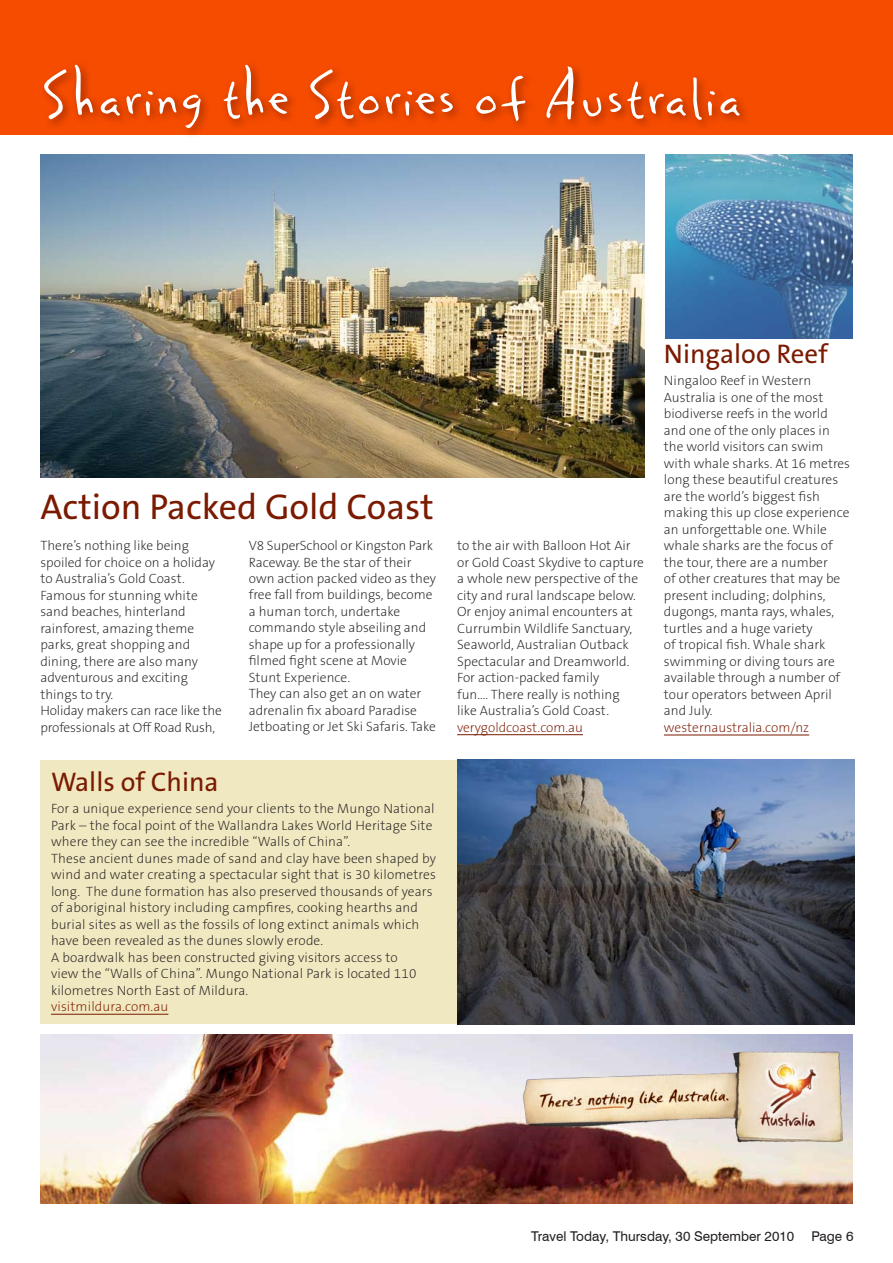
<style>
.page{position:relative;width:893px;height:1263px;background:#fff}
.page>*{position:absolute;margin:0;border:0;box-sizing:border-box;transform-origin:0 0}
.t1{font:79.2px "Rats Irreverence";color:#fff}
.t2{font:36px "The Sans B5 Plain";color:#7a1a00}
.t3{font:27px "The Sans B5 Plain";color:#7a1a00}
.t4{font:200 13.5px/16.5px "The Sans B2";color:#231f20}
.t5{font:200 13.5px "The Sans B2";color:#7a1a00}
.t6{font:13.5px "Swiss 721 BT";color:#231f20}
</style>
<div class="page">
<img style="left:40px;top:154px;width:604px;height:323px">
<div style="left:0;top:0;width:893px;height:135px;background:#f54c00"></div>
<div style="left:39px;top:59px;width:711px;height:79px;background:#7a1a00;opacity:.75"></div>
<img style="left:40px;top:1035px;width:480px;height:168px">
<img style="left:520px;top:1035px;width:333px;height:168px">
<div style="left:40px;top:761px;width:604px;height:263px;background:#f0e8c0"></div>
<hr style="left:51px;top:1014px;width:117px;height:1px;background:#7a1a00">
<img style="left:665px;top:154px;width:188px;height:184px">
<img style="left:457px;top:759px;width:397px;height:265px">
<hr style="left:664px;top:735px;width:145px;height:1px;background:#7a1a00">
<hr style="left:457px;top:734px;width:126px;height:1px;background:#7a1a00">
<h1 class="t1" style="left:40px;top:45px;width:704px">Sharing the Stories of Australia</h1>
<h2 class="t2" style="left:40px;top:488px;width:395px">Action Packed Gold Coast</h2>
<p class="t4" style="left:40px;top:538px;width:183px">There’s nothing like being spoiled for choice on a holiday to Australia’s Gold Coast.<br>Famous for stunning white sand beaches, hinterland rainforest, amazing theme parks, great shopping and dining, there are also many adventurous and exciting things to try.<br>Holiday makers can race like the professionals at Off Road Rush,</p>
<p class="t4" style="left:249px;top:538px;width:189px">V8 SuperSchool or Kingston Park<br>Raceway. Be the star of their own action packed video as they free fall from buildings, become a human torch, undertake commando style abseiling and shape up for a professionally filmed fight scene at Movie<br>Stunt Experience.<br>They can also get an on water adrenalin fix aboard Paradise<br>Jetboating or Jet Ski Safaris. Take</p>
<p class="t4" style="left:457px;top:538px;width:188px">to the air with Balloon Hot Air or Gold Coast Skydive to capture a whole new perspective of the city and rural landscape below.<br>Or enjoy animal encounters at<br>Currumbin Wildlife Sanctuary,<br>Seaworld, Australian Outback<br>Spectacular and Dreamworld.<br>For action-packed family<br>fun…. There really is nothing<br>like Australia’s Gold Coast.</p>
<p class="t5" style="left:457px;top:720px;width:127px">verygoldcoast.com.au</p>
<h3 class="t3" style="left:51px;top:768px;width:169px">Walls of China</h3>
<p class="t4" style="left:51px;top:801px;width:387px">For a unique experience send your clients to the Mungo National Park – the focal point of the Wallandra Lakes World Heritage Site where they can see the incredible “Walls of China”.<br>These ancient dunes made of sand and clay have been shaped by wind and water creating a spectacular sight that is 30 kilometres long. The dune formation has also preserved thousands of years of aboriginal history including campfires, cooking hearths and burial sites as well as the fossils of long extinct animals which have been revealed as the dunes slowly erode.<br>A boardwalk has been constructed giving visitors access to<br>view the “Walls of China”. Mungo National Park is located 110 kilometres North East of Mildura.</p>
<p class="t5" style="left:51px;top:999px;width:119px">visitmildura.com.au</p>
<h3 class="t3" style="left:664px;top:340px;width:165px">Ningaloo Reef</h3>
<p class="t4" style="left:664px;top:373px;width:188px">Ningaloo Reef in Western<br>Australia is one of the most biodiverse reefs in the world and one of the only places in the world visitors can swim with whale sharks. At 16 metres long these beautiful creatures are the world’s biggest fish making this up close experience an unforgettable one. While whale sharks are the focus of the tour, there are a number<br>of other creatures that may be present including; dolphins, dugongs, manta rays, whales, turtles and a huge variety<br>of tropical fish. Whale shark swimming or diving tours are available through a number of tour operators between April and July.</p>
<p class="t5" style="left:664px;top:720px;width:147px">westernaustralia.com/nz</p>
<p class="t6" style="left:531px;top:1228px;width:265px">Travel Today, Thursday, 30 September 2010</p>
<p class="t6" style="left:811px;top:1228px;width:43px">Page 6</p>
</div>
